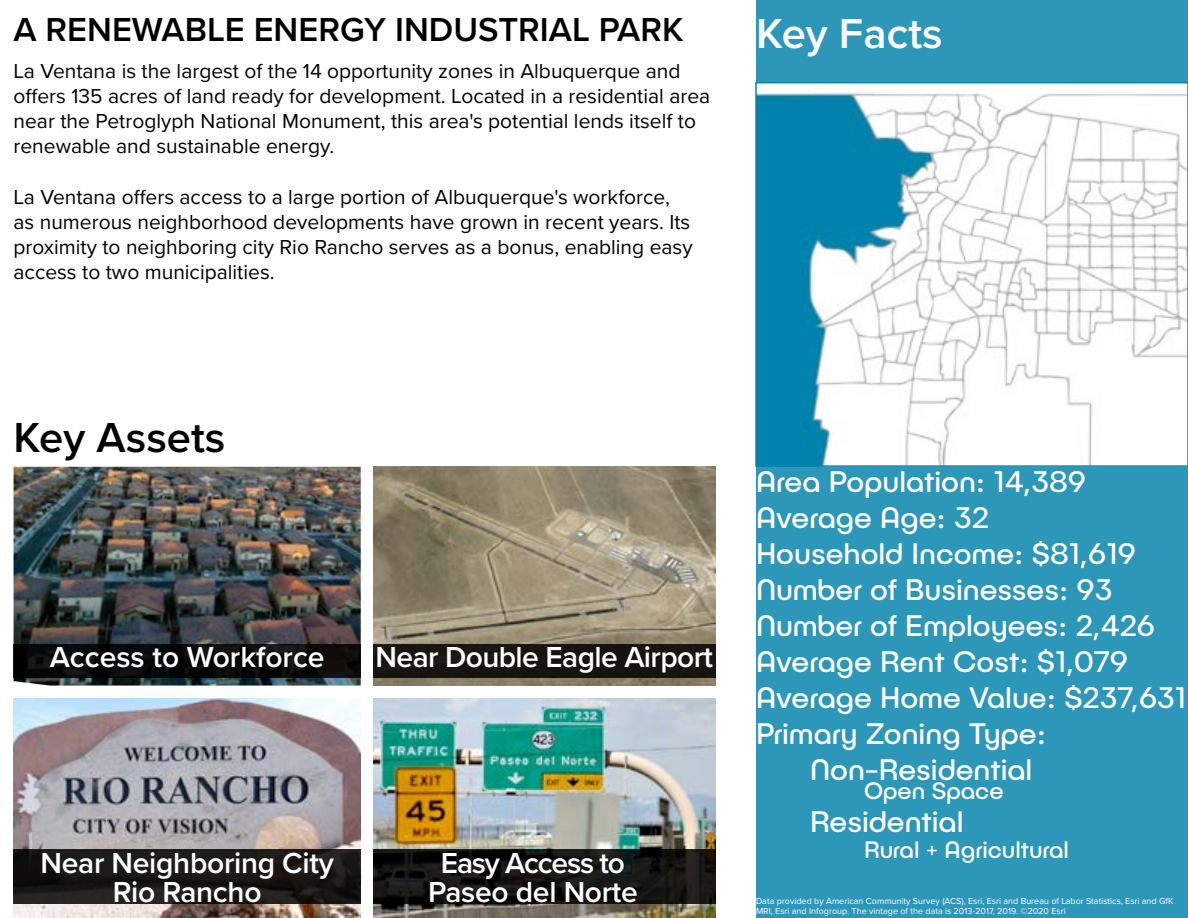
<style>
.page{position:relative;width:1188px;height:918px;background:#fff}
.page>*{position:absolute;margin:0;border:0;box-sizing:border-box;transform-origin:0 0}
.t1{font:600 43.5px "Proxima Nova";color:#000}
.t2{font:600 43.5px "Proxima Nova";color:#fff}
.t3{font:600 34.5px "Proxima Nova";color:#000}
.t4{font:30px "Publica Play";color:#fff}
.t5{font:600 30px/28.5px "Proxima Nova";letter-spacing:-.01em;color:#fff;text-align:center}
.t6{font:600 30px/28.5px "Proxima Nova";letter-spacing:-.03em;color:#fff;text-align:center}
.t7{font:24px "Publica Play";color:#fff}
.t8{font:21px/25.2px "Proxima Nova";color:#000}
.t9{font:9px/10.8px "Proxima Nova";color:#fff}
</style>
<div class="page">
<div style="left:756px;top:0;width:432px;height:918px;background:#2d97b9"></div>
<img style="left:14px;top:467px;width:347px;height:219px">
<img style="left:373px;top:467px;width:343px;height:219px">
<img style="left:373px;top:698px;width:343px;height:219px">
<svg style="left:14px;top:644px;width:347px;height:33px;background:#090a0a"></svg>
<div style="left:373px;top:644px;width:343px;height:33px;background:#161410"></div>
<img style="left:758px;top:85px;width:427px;height:379px">
<div style="left:755px;top:82px;width:433px;height:385px;border:2px solid #0885ad"></div>
<img style="left:14px;top:698px;width:347px;height:219px">
<svg style="left:14px;top:850px;width:347px;height:54px;background:#1a1818"></svg>
<svg style="left:373px;top:850px;width:343px;height:54px;background:#121210"></svg>
<h2 class="t3" style="left:14px;top:4px;width:671px">A RENEWABLE ENERGY INDUSTRIAL PARK</h2>
<p class="t8" style="left:14px;top:57px;width:698px">La Ventana is the largest of the 14 opportunity zones in Albuquerque and offers 135 acres of land ready for development. Located in a residential area near the Petroglyph National Monument, this area's potential lends itself to renewable and sustainable energy.</p>
<p class="t8" style="left:14px;top:183px;width:681px">La Ventana offers access to a large portion of Albuquerque's workforce, as numerous neighborhood developments have grown in recent years. Its proximity to neighboring city Rio Rancho serves as a bonus, enabling easy access to two municipalities.</p>
<h1 class="t2" style="left:756px;top:1px;width:188px">Key Facts</h1>
<h1 class="t1" style="left:14px;top:405px;width:213px">Key Assets</h1>
<h3 class="t5" style="left:50px;top:642px;width:276px">Access to Workforce</h3>
<h3 class="t5" style="left:376px;top:642px;width:339px">Near Double Eagle Airport</h3>
<h3 class="t5" style="left:41px;top:848px;width:295px">Near Neighboring City<br>Rio Rancho</h3>
<h3 class="t6" style="left:428px;top:848px;width:211px">Easy Access to<br>Paseo del Norte</h3>
<h3 class="t4" style="left:756px;top:463px;width:332px">Area Population: 14,389</h3>
<h3 class="t4" style="left:756px;top:499px;width:234px">Average Age: 32</h3>
<h3 class="t4" style="left:756px;top:535px;width:381px">Household Income: $81,619</h3>
<h3 class="t4" style="left:756px;top:571px;width:358px">Number of Businesses: 93</h3>
<h3 class="t4" style="left:756px;top:607px;width:400px">Number of Employees: 2,426</h3>
<h3 class="t4" style="left:756px;top:643px;width:373px">Average Rent Cost: $1,079</h3>
<h3 class="t4" style="left:756px;top:679px;width:432px">Average Home Value: $237,631</h3>
<h3 class="t4" style="left:756px;top:715px;width:292px">Primary Zoning Type:</h3>
<h3 class="t4" style="left:810px;top:751px;width:224px">Non-Residential</h3>
<p class="t7" style="left:864px;top:776px;width:141px">Open Space</p>
<h3 class="t4" style="left:810px;top:803px;width:155px">Residential</h3>
<p class="t7" style="left:864px;top:834px;width:206px">Rural + Agricultural</p>
<p class="t9" style="left:756px;top:895px;width:419px">Data provided by American Community Survey (ACS), Esri, Esri and Bureau of Labor Statistics, Esri and GfK<br>MRI, Esri and Infogroup. The vintage of the data is 2013-2017, 2019. ©2020 Esri</p>
</div>
